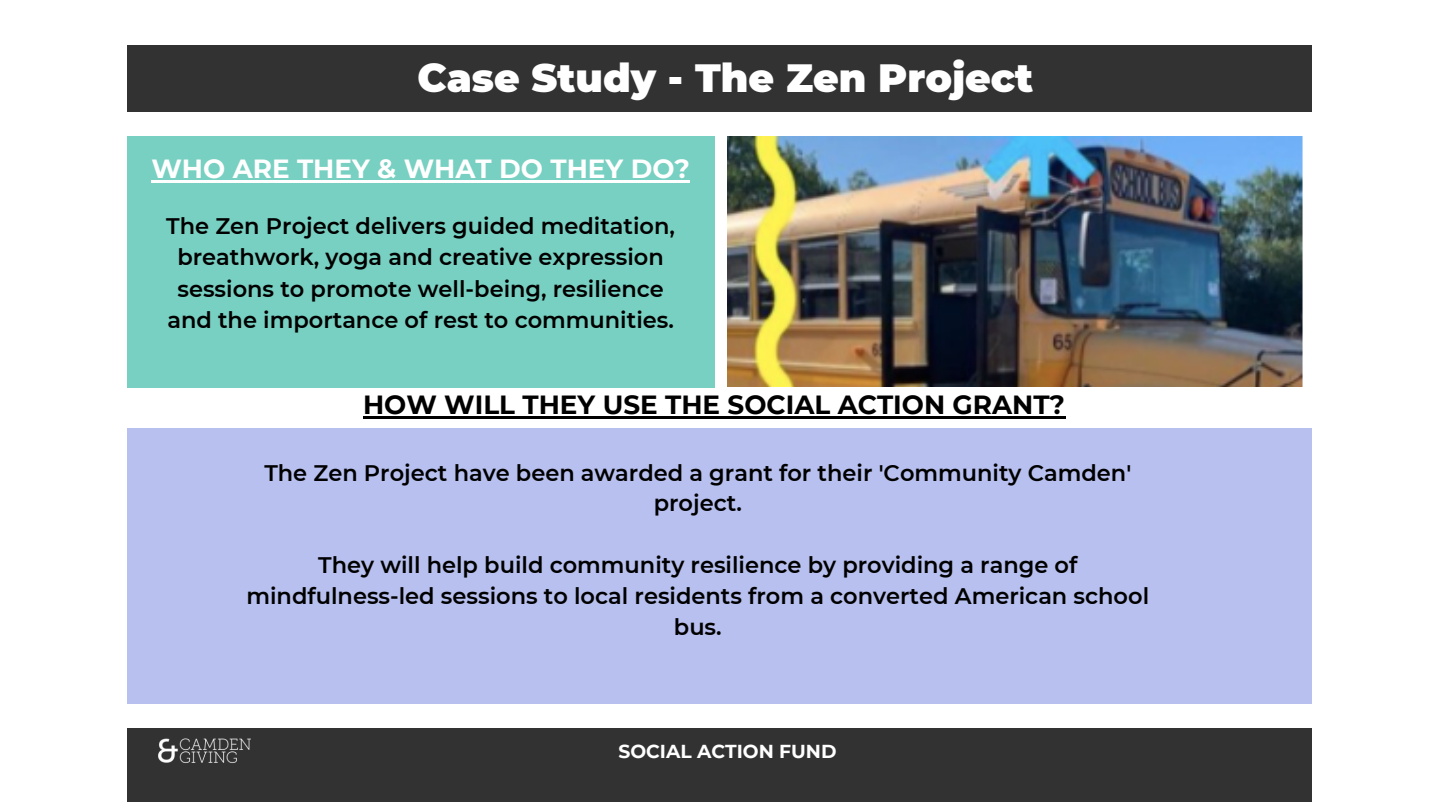
<style>
.page{position:relative;width:1440px;height:810px;background:#fff}
.page>*{position:absolute;margin:0;border:0;box-sizing:border-box;transform-origin:0 0}
.t1{font:900 39.4px "Montserrat";color:#fff}
.t2{font:700 26.2px "Montserrat";color:#000}
.t3{font:700 26.2px "Montserrat";color:#fff}
.t4{font:600 22.5px/30.9px "Montserrat";color:#000;text-align:center}
.t5{font:700 18.7px "Montserrat";color:#fff}
</style>
<div class="page">
<img style="left:727px;top:136px;width:576px;height:251px">
<div style="left:127px;top:45px;width:1185px;height:66px;background:#323232"></div>
<div style="left:127px;top:136px;width:588px;height:252px;background:#77d0c1"></div>
<div style="left:127px;top:728px;width:1185px;height:74px;background:#323232"></div>
<img style="left:158px;top:738px;width:93px;height:25px">
<div style="left:127px;top:428px;width:1185px;height:276px;background:#b7c0ee"></div>
<hr style="left:151px;top:180px;width:539px;height:3px;background:#fff">
<hr style="left:363px;top:416px;width:702px;height:3px;background:#000">
<p class="t1" style="left:417px;top:54px;width:617px">Case Study - The Zen Project</p>
<p class="t3" style="left:151px;top:153px;width:540px">WHO ARE THEY &amp; WHAT DO THEY DO?</p>
<p class="t4" style="left:166px;top:210px;width:510px;line-height:31.4px">The Zen Project delivers guided meditation, breathwork, yoga and creative expression sessions to promote well-being, resilience and the importance of rest to communities.</p>
<p class="t2" style="left:363px;top:389px;width:704px">HOW WILL THEY USE THE SOCIAL ACTION GRANT?</p>
<p class="t4" style="left:264px;top:457px;width:868px">The Zen Project have been awarded a grant for their 'Community Camden' project.</p>
<p class="t4" style="left:246px;top:550px;width:904px">They will help build community resilience by providing a range of mindfulness-led sessions to local residents from a converted American school bus.</p>
<p class="t5" style="left:618px;top:739px;width:220px">SOCIAL ACTION FUND</p>
</div>
